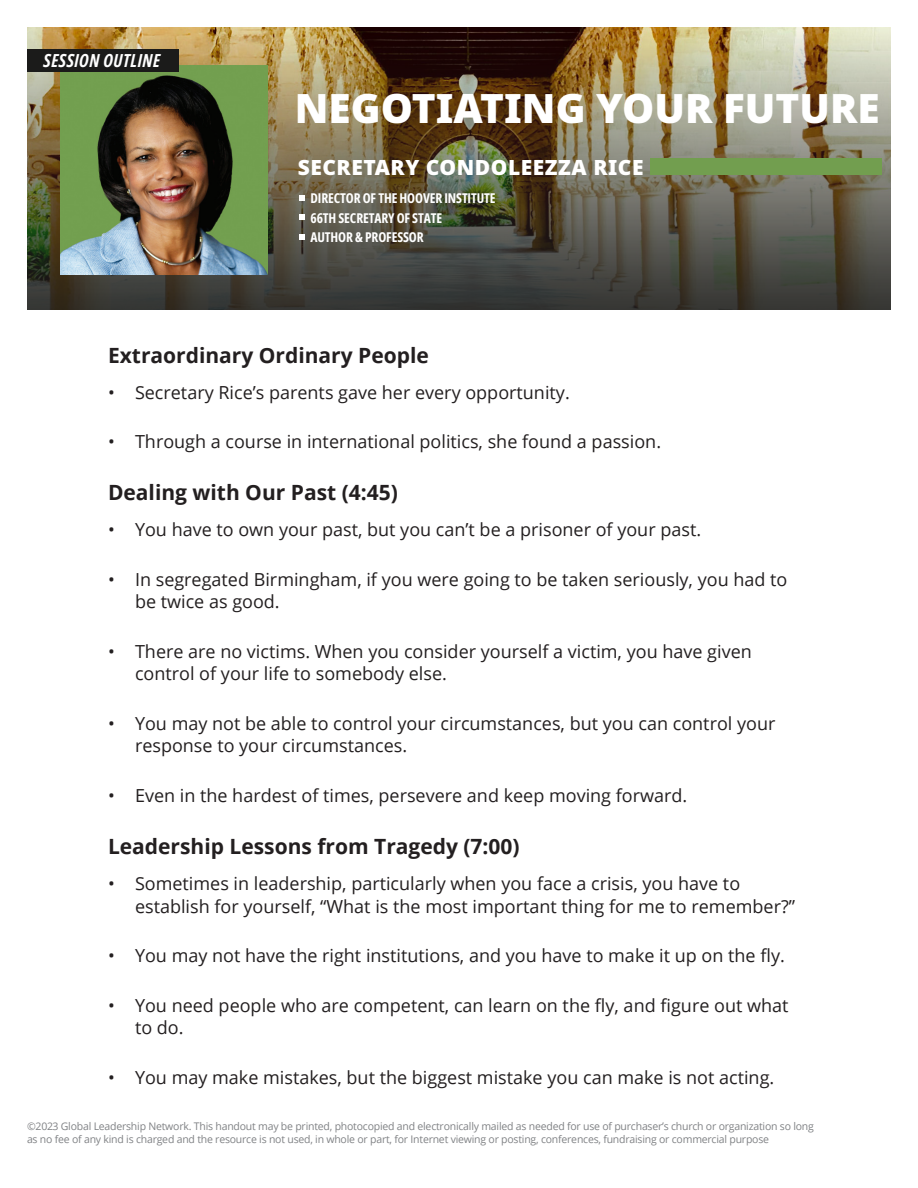
<style>
.page{position:relative;width:918px;height:1188px;background:#fff}
.page>*{position:absolute;margin:0;border:0;box-sizing:border-box;transform-origin:0 0}
.t1{font:900 40.5px "Noto Sans";color:#fff}
.Heading_1{font:700 21px "Open Sans";color:#231f20}
.t2{font:900 21px "Noto Sans";letter-spacing:.025em;color:#fff}
.t3{font:18px/22.5px "Open Sans";color:#231f20}
.t4{font:italic 700 18px "Open Sans Condensed";letter-spacing:.025em;color:#fff}
.t5{font:700 13.5px "Open Sans Condensed";letter-spacing:-.01em;color:#fff}
.t6{font:10.5px/13.5px "Open Sans";letter-spacing:-.02em;color:#808285}
</style>
<div class="page">
<img style="left:27px;top:27px;width:864px;height:282px">
<svg style="left:299px;top:195px;width:5px;height:5px"></svg>
<svg style="left:299px;top:214px;width:5px;height:5px"></svg>
<img style="left:60px;top:65px;width:207px;height:209px">
<div style="left:650px;top:159px;width:232px;height:16px;background:#729e4f"></div>
<svg style="left:299px;top:235px;width:5px;height:5px"></svg>
<div style="left:27px;top:50px;width:151px;height:22px;background:#1b1b1a"></div>
<p class="t4" style="left:44px;top:48px;width:118px">SESSION OUTLINE</p>
<p class="t1" style="left:295px;top:78px;width:587px">NEGOTIATING YOUR FUTURE</p>
<p class="t2" style="left:298px;top:151px;width:347px">SECRETARY CONDOLEEZZA RICE</p>
<p class="t5" style="left:311px;top:189px;width:187px">DIRECTOR OF THE HOOVER INSTITUTE</p>
<p class="t5" style="left:311px;top:209px;width:133px">66TH SECRETARY OF STATE</p>
<p class="t5" style="left:311px;top:228px;width:115px">AUTHOR &amp; PROFESSOR</p>
<p class="Heading_1" style="left:108px;top:340px;width:322px">Extraordinary Ordinary People</p>
<p class="t3" style="left:108px;top:380px;width:463px">• Secretary Rice’s parents gave her every opportunity.</p>
<p class="t3" style="left:108px;top:430px;width:555px">• Through a course in international politics, she found a passion.</p>
<p class="Heading_1" style="left:108px;top:478px;width:291px">Dealing with Our Past (4:45)</p>
<p class="t3" style="left:108px;top:518px;width:595px">• You have to own your past, but you can’t be a prisoner of your past.</p>
<p class="t3" style="left:135px;top:568px;width:654px;text-indent:-27px">• In segregated Birmingham, if you were going to be taken seriously, you had to be twice as good.</p>
<p class="t3" style="left:135px;top:640px;width:618px;text-indent:-27px">• There are no victims. When you consider yourself a victim, you have given control of your life to somebody else.</p>
<p class="t3" style="left:135px;top:712px;width:642px;text-indent:-27px">• You may not be able to control your circumstances, but you can control your response to your circumstances.</p>
<p class="t3" style="left:108px;top:784px;width:581px">• Even in the hardest of times, persevere and keep moving forward.</p>
<p class="Heading_1" style="left:108px;top:832px;width:413px">Leadership Lessons from Tragedy (7:00)</p>
<p class="t3" style="left:135px;top:872px;width:662px;text-indent:-27px">• Sometimes in leadership, particularly when you face a crisis, you have to establish for yourself, “What is the most important thing for me to remember?”</p>
<p class="t3" style="left:108px;top:944px;width:678px">• You may not have the right institutions, and you have to make it up on the fly.</p>
<p class="t3" style="left:135px;top:993px;width:655px;text-indent:-27px">• You need people who are competent, can learn on the fly, and figure out what to do.</p>
<p class="t3" style="left:108px;top:1065px;width:668px">• You may make mistakes, but the biggest mistake you can make is not acting.</p>
<p class="t6" style="left:27px;top:1119px;width:788px">©2023 Global Leadership Network. This handout may be printed, photocopied and electronically mailed as needed for use of purchaser’s church or organization so long as no fee of any kind is charged and the resource is not used, in whole or part, for Internet viewing or posting, conferences, fundraising or commercial purpose</p>
</div>
